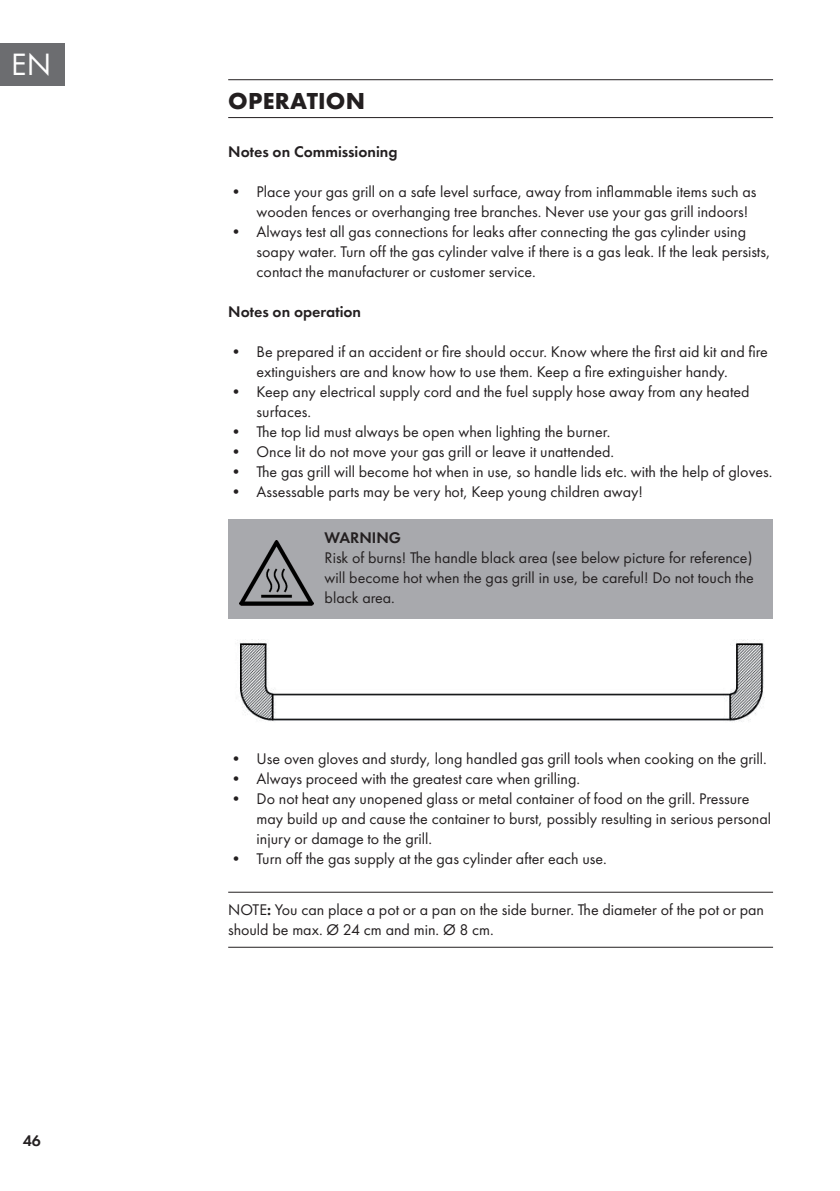
<style>
.page{position:relative;width:840px;height:1191px;background:#fff}
.page>*{position:absolute;margin:0;border:0;box-sizing:border-box;transform-origin:0 0}
.t1{font:32px "Futura PTW08";color:#fff}
.t2{font:700 24px "Futura PTW08";letter-spacing:.01em;color:#231f20}
.t3{font:16px/20px "Futura PTW08";color:#231f20}
.t4{font:600 16px "Futura PTW08";color:#231f20}
.s1{font-weight:600}
</style>
<div class="page">
<div style="left:0;top:43px;width:65px;height:42px;background:#6c6d70"></div>
<hr style="left:228px;top:79px;width:544px;height:1px;background:#231f20">
<hr style="left:228px;top:117px;width:544px;height:1px;background:#231f20">
<div style="left:228px;top:519px;width:544px;height:99px;background:#a8a9ad"></div>
<hr style="left:228px;top:891px;width:544px;height:1px;background:#231f20">
<hr style="left:228px;top:946px;width:544px;height:1px;background:#231f20">
<img style="left:239px;top:540px;width:74px;height:65px">
<img style="left:239px;top:639px;width:526px;height:83px">
<h1 class="t1" style="left:11px;top:46px;width:41px">EN</h1>
<p class="t4" style="left:23px;top:1130px;width:20px">46</p>
<h2 class="t2" style="left:228px;top:85px;width:138px">OPERATION</h2>
<p class="t4" style="left:228px;top:142px;width:171px">Notes on Commissioning</p>
<p class="t3" style="left:256px;top:181px;width:501px;text-indent:-28px">• Place your gas grill on a safe level surface, away from inflammable items such as wooden fences or overhanging tree branches. Never use your gas grill indoors!</p>
<p class="t3" style="left:256px;top:221px;width:515px;text-indent:-28px">• Always test all gas connections for leaks after connecting the gas cylinder using soapy water. Turn off the gas cylinder valve if there is a gas leak. If the leak persists, contact the manufacturer or customer service.</p>
<p class="t4" style="left:228px;top:302px;width:134px">Notes on operation</p>
<p class="t3" style="left:256px;top:341px;width:512px;text-indent:-28px">• Be prepared if an accident or fire should occur. Know where the first aid kit and fire extinguishers are and know how to use them. Keep a fire extinguisher handy.</p>
<p class="t3" style="left:256px;top:381px;width:494px;text-indent:-28px">• Keep any electrical supply cord and the fuel supply hose away from any heated surfaces.</p>
<p class="t3" style="left:228px;top:421px;width:383px">• The top lid must always be open when lighting the burner.</p>
<p class="t3" style="left:228px;top:441px;width:387px">• Once lit do not move your gas grill or leave it unattended.</p>
<p class="t3" style="left:228px;top:461px;width:545px">• The gas grill will become hot when in use, so handle lids etc. with the help of gloves.</p>
<p class="t3" style="left:228px;top:481px;width:416px">• Assessable parts may be very hot, Keep young children away!</p>
<p class="t4" style="left:324px;top:527px;width:78px">WARNING</p>
<p class="t3" style="left:324px;top:547px;width:430px;text-align:justify">Risk of burns! The handle black area (see below picture for reference) will become hot when the gas grill in use, be careful! Do not touch the black area.</p>
<p class="t3" style="left:228px;top:748px;width:540px">• Use oven gloves and sturdy, long handled gas grill tools when cooking on the grill.</p>
<p class="t3" style="left:228px;top:768px;width:353px">• Always proceed with the greatest care when grilling.</p>
<p class="t3" style="left:256px;top:788px;width:516px;text-indent:-28px">• Do not heat any unopened glass or metal container of food on the grill. Pressure may build up and cause the container to burst, possibly resulting in serious personal injury or damage to the grill.</p>
<p class="t3" style="left:228px;top:848px;width:380px">• Turn off the gas supply at the gas cylinder after each use.</p>
<p class="t3" style="left:228px;top:900px;width:537px">NOTE<span class="s1">:</span> You can place a pot or a pan on the side burner. The diameter of the pot or pan should be max. Ø 24 cm and min. Ø 8 cm.</p>
</div>
